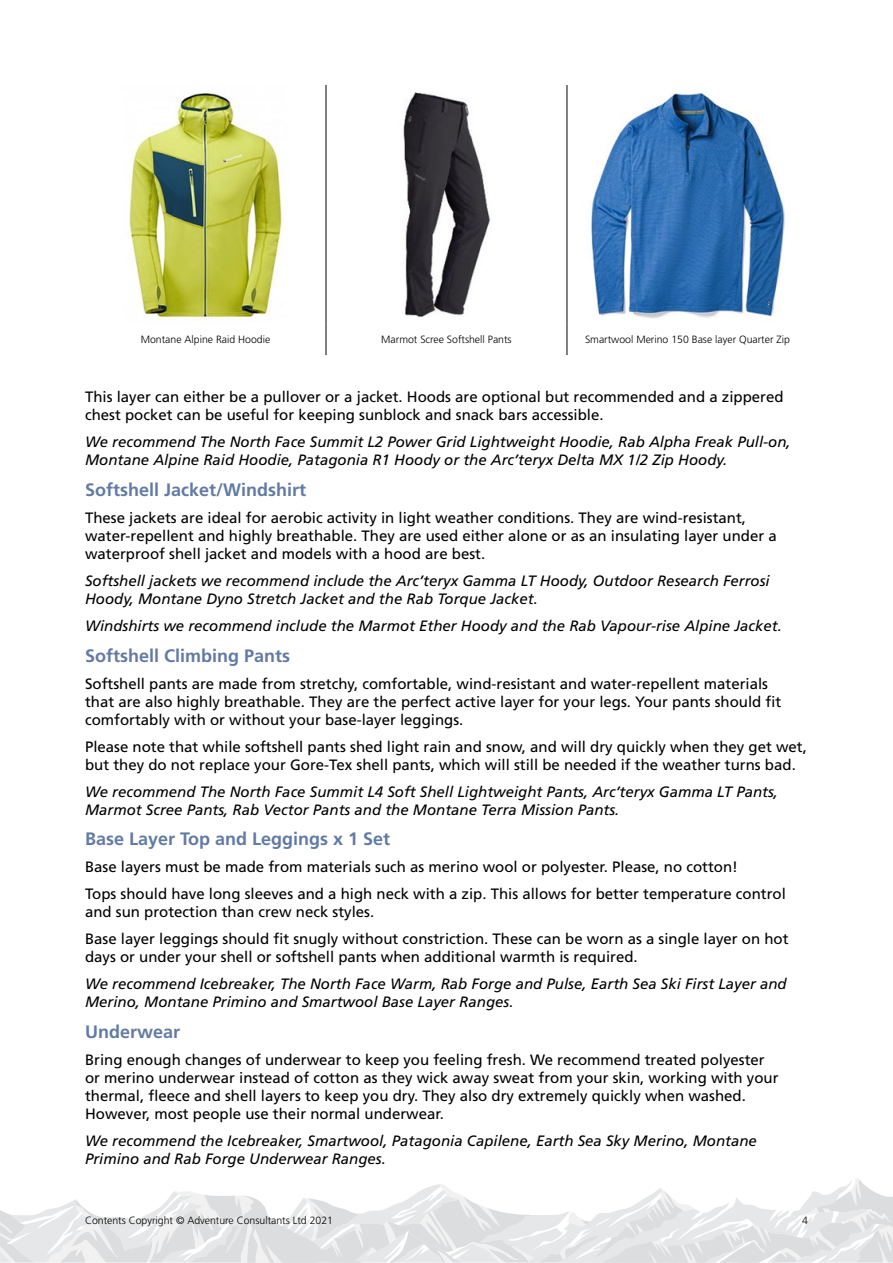
<style>
.page{position:relative;width:893px;height:1263px;background:#fff}
.page>*{position:absolute;margin:0;border:0;box-sizing:border-box;transform-origin:0 0}
.t1{font:700 18px "Frutiger LT Std";color:#637ba4}
.t2{font:15px/18px "Frutiger LT Std";color:#000}
.t3{font:italic 15px/18px "Frutiger LT Std";color:#000}
.t4{font:300 10.5px "Frutiger LT Std";color:#000}
</style>
<div class="page">
<svg style="left:0;top:1178px;width:893px;height:84px"></svg>
<hr style="left:326px;top:85px;width:1px;height:238px;background:#000">
<hr style="left:567px;top:85px;width:1px;height:238px;background:#000">
<hr style="left:326px;top:323px;width:1px;height:32px;background:#000">
<hr style="left:567px;top:323px;width:1px;height:32px;background:#000">
<img style="left:129px;top:93px;width:154px;height:225px">
<img style="left:403px;top:92px;width:88px;height:225px">
<img style="left:591px;top:92px;width:194px;height:227px">
<p class="t4" style="left:141px;top:333px;width:131px">Montane Alpine Raid Hoodie</p>
<p class="t4" style="left:381px;top:333px;width:132px">Marmot Scree Softshell Pants</p>
<p class="t4" style="left:585px;top:333px;width:206px">Smartwool Merino 150 Base layer Quarter Zip</p>
<p class="t2" style="left:85px;top:388px;width:700px">This layer can either be a pullover or a jacket. Hoods are optional but recommended and a zippered chest pocket can be useful for keeping sunblock and snack bars accessible.</p>
<p class="t3" style="left:85px;top:433px;width:707px">We recommend The North Face Summit L2 Power Grid Lightweight Hoodie, Rab Alpha Freak Pull-on,<br>Montane Alpine Raid Hoodie, Patagonia R1 Hoody or the Arc’teryx Delta MX 1/2 Zip Hoody.</p>
<p class="t1" style="left:85px;top:479px;width:223px">Softshell Jacket/Windshirt</p>
<p class="t2" style="left:85px;top:509px;width:693px">These jackets are ideal for aerobic activity in light weather conditions. They are wind-resistant, water-repellent and highly breathable. They are used either alone or as an insulating layer under a waterproof shell jacket and models with a hood are best.</p>
<p class="t3" style="left:85px;top:572px;width:686px">Softshell jackets we recommend include the Arc’teryx Gamma LT Hoody, Outdoor Research Ferrosi<br>Hoody, Montane Dyno Stretch Jacket and the Rab Torque Jacket.</p>
<p class="t3" style="left:85px;top:617px;width:698px">Windshirts we recommend include the Marmot Ether Hoody and the Rab Vapour-rise Alpine Jacket.</p>
<p class="t1" style="left:85px;top:645px;width:207px">Softshell Climbing Pants</p>
<p class="t2" style="left:85px;top:674px;width:698px">Softshell pants are made from stretchy, comfortable, wind-resistant and water-repellent materials that are also highly breathable. They are the perfect active layer for your legs. Your pants should fit comfortably with or without your base-layer leggings.</p>
<p class="t2" style="left:85px;top:737px;width:723px">Please note that while softshell pants shed light rain and snow, and will dry quickly when they get wet, but they do not replace your Gore-Tex shell pants, which will still be needed if the weather turns bad.</p>
<p class="t3" style="left:85px;top:782px;width:694px">We recommend The North Face Summit L4 Soft Shell Lightweight Pants, Arc’teryx Gamma LT Pants,<br>Marmot Scree Pants, Rab Vector Pants and the Montane Terra Mission Pants.</p>
<p class="t1" style="left:85px;top:828px;width:307px">Base Layer Top and Leggings x 1 Set</p>
<p class="t2" style="left:85px;top:853px;width:702px;line-height:27px">Base layers must be made from materials such as merino wool or polyester. Please, no cotton!<br>Tops should have long sleeves and a high neck with a zip. This allows for better temperature control</p>
<p class="t2" style="left:85px;top:898px;width:705px;line-height:27px">and sun protection than crew neck styles.<br>Base layer leggings should fit snugly without constriction. These can be worn as a single layer on hot</p>
<p class="t2" style="left:85px;top:948px;width:554px">days or under your shell or softshell pants when additional warmth is required.</p>
<p class="t3" style="left:85px;top:975px;width:703px">We recommend Icebreaker, The North Face Warm, Rab Forge and Pulse, Earth Sea Ski First Layer and<br>Merino, Montane Primino and Smartwool Base Layer Ranges.</p>
<p class="t1" style="left:85px;top:1021px;width:97px">Underwear</p>
<p class="t2" style="left:85px;top:1051px;width:695px">Bring enough changes of underwear to keep you feeling fresh. We recommend treated polyester or merino underwear instead of cotton as they wick away sweat from your skin, working with your thermal, fleece and shell layers to keep you dry. They also dry extremely quickly when washed.<br>However, most people use their normal underwear.</p>
<p class="t3" style="left:85px;top:1132px;width:673px">We recommend the Icebreaker, Smartwool, Patagonia Capilene, Earth Sea Sky Merino, Montane<br>Primino and Rab Forge Underwear Ranges.</p>
<p class="t4" style="left:85px;top:1215px;width:250px">Contents Copyright © Adventure Consultants Ltd 2021</p>
<p class="t4" style="left:802px;top:1215px;width:7px">4</p>
</div>
